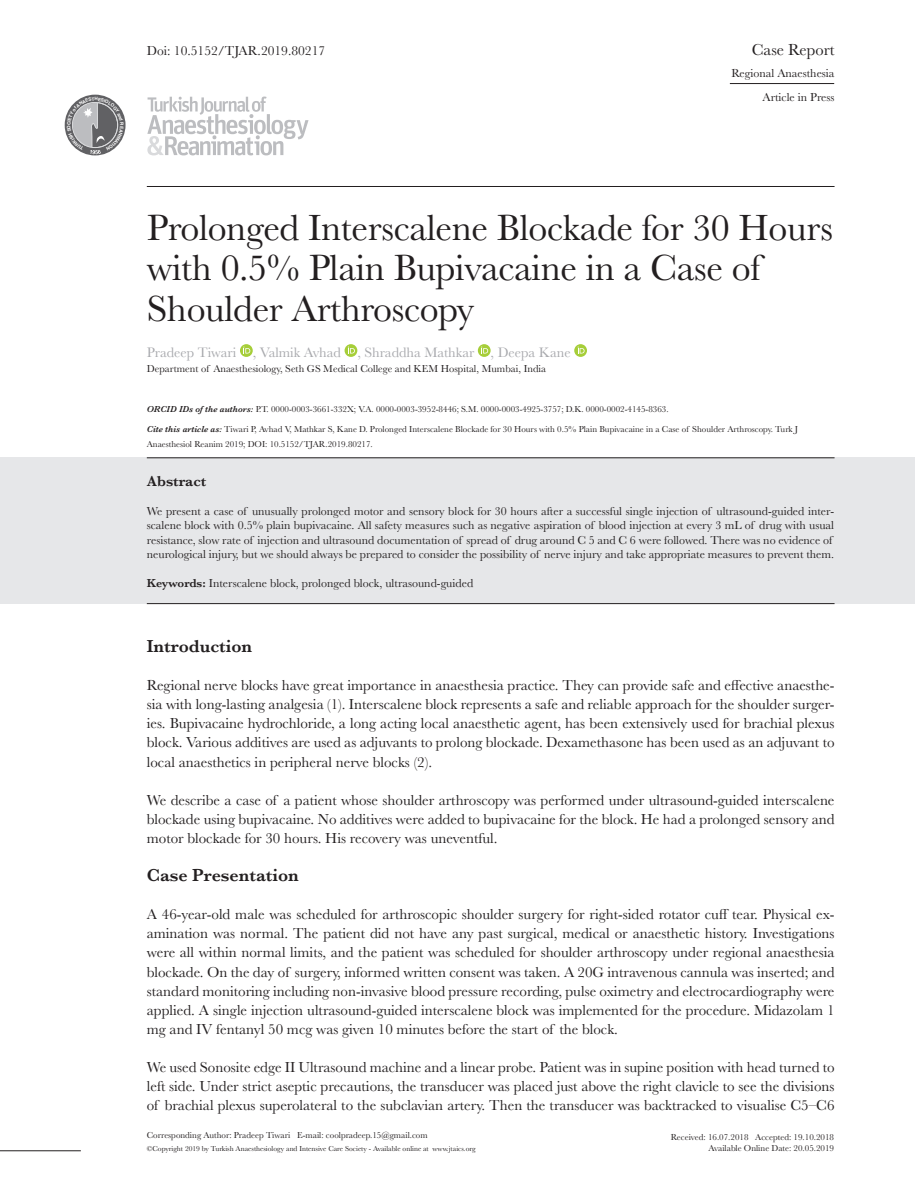
<style>
.page{position:relative;width:915px;height:1191px;background:#fff}
.page>*{position:absolute;margin:0;border:0;box-sizing:border-box;transform-origin:0 0}
.t1{font:37.8px/40.5px "Baskerville";letter-spacing:-.01em;color:#231f20}
.t2{font:600 18px "Baskerville";color:#231f20}
.t3{font:16.5px "Baskerville";color:#231f20}
.t4{font:15px/19px "Baskerville";color:#231f20;text-align:justify}
.t5{font:600 15px "Baskerville";color:#231f20}
.t6{font:14.25px "Baskerville";color:#a8a9ad}
.t7{font:13.5px "Baskerville";color:#231f20}
.t8{font:12px/14.4px "Baskerville";color:#231f20}
.t9{font:10.5px "Baskerville";color:#231f20}
.t10{font:9px/15px "Baskerville";color:#231f20}
.t11{font:7.5px "Baskerville";color:#231f20}
.s1{font-weight:600;font-style:italic}
.s2{font-weight:600}
</style>
<div class="page">
<svg style="left:147px;top:97px;width:161px;height:58px"></svg>
<svg style="left:240px;top:344px;width:13px;height:13px"></svg>
<svg style="left:243px;top:346px;width:7px;height:7px"></svg>
<svg style="left:344px;top:344px;width:13px;height:13px"></svg>
<svg style="left:348px;top:346px;width:7px;height:7px"></svg>
<svg style="left:477px;top:344px;width:13px;height:13px"></svg>
<svg style="left:481px;top:346px;width:7px;height:7px"></svg>
<svg style="left:574px;top:344px;width:12px;height:13px"></svg>
<svg style="left:577px;top:346px;width:7px;height:7px"></svg>
<hr style="left:147px;top:186px;width:687px;height:1px;background:#231f20">
<div style="left:0;top:457px;width:914px;height:147px;background:#e6e7e9"></div>
<hr style="left:147px;top:457px;width:687px;height:1px;background:#231f20">
<hr style="left:147px;top:603px;width:687px;height:1px;background:#231f20">
<hr style="left:0;top:1150px;width:81px;height:1px;background:#231f20">
<hr style="left:729px;top:83px;width:104px;height:1px;background:#231f20">
<svg style="left:65px;top:97px;width:58px;height:57px"></svg>
<p class="t7" style="left:147px;top:42px;width:180px">Doi: 10.5152/TJAR.2019.80217</p>
<p class="t3" style="left:751px;top:39px;width:84px">Case Report</p>
<p class="t8" style="left:731px;top:66px;width:105px">Regional Anaesthesia</p>
<p class="t8" style="left:762px;top:90px;width:73px">Article in Press</p>
<p class="t1" style="left:147px;top:208px;width:687px">Prolonged Interscalene Blockade for 30 Hours with 0.5% Plain Bupivacaine in a Case of<br>Shoulder Arthroscopy</p>
<p class="t6" style="left:147px;top:343px;width:425px">Pradeep Tiwari , Valmik Avhad , Shraddha Mathkar , Deepa Kane</p>
<p class="t9" style="left:147px;top:362px;width:400px">Department of Anaesthesiology, Seth GS Medical College and KEM Hospital, Mumbai, India</p>
<p class="t10" style="left:147px;top:402px;width:523px"><span class="s1">ORCID IDs of the authors:</span> P.T. 0000-0003-3661-332X; V.A. 0000-0003-3952-8446; S.M. 0000-0003-4925-3757; D.K. 0000-0002-4145-8363.</p>
<p class="t10" style="left:147px;top:421px;width:652px"><span class="s1">Cite this article as:</span> Tiwari P, Avhad V, Mathkar S, Kane D. Prolonged Interscalene Blockade for 30 Hours with 0.5% Plain Bupivacaine in a Case of Shoulder Arthroscopy. Turk J<br>Anaesthesiol Reanim 2019; DOI: 10.5152/TJAR.2019.80217.</p>
<p class="t5" style="left:147px;top:470px;width:61px">Abstract</p>
<p class="t8" style="left:147px;top:504px;width:688px">We present a case of unusually prolonged motor and sensory block for 30 hours after a successful single injection of ultrasound-guided inter&shy;scalene block with 0.5% plain bupivacaine. All safety measures such as negative aspiration of blood injection at every 3 mL of drug with usual resistance, slow rate of injection and ultrasound documentation of spread of drug around C 5 and C 6 were followed. There was no evidence of neurological injury, but we should always be prepared to consider the possibility of nerve injury and take appropriate measures to prevent them.</p>
<p class="t8" style="left:147px;top:576px;width:328px"><span class="s2">Keywords:</span> Interscalene block, prolonged block, ultrasound-guided</p>
<p class="t2" style="left:147px;top:633px;width:107px">Introduction</p>
<p class="t4" style="left:147px;top:676px;width:689px">Regional nerve blocks have great importance in anaesthesia practice. They can provide safe and effective anaesthe&shy;sia with long-lasting analgesia (1). Interscalene block represents a safe and reliable approach for the shoulder surger&shy;ies. Bupivacaine hydrochloride, a long acting local anaesthetic agent, has been extensively used for brachial plexus block. Various additives are used as adjuvants to prolong blockade. Dexamethasone has been used as an adjuvant to local anaesthetics in peripheral nerve blocks (2).</p>
<p class="t4" style="left:147px;top:790px;width:689px">We describe a case of a patient whose shoulder arthroscopy was performed under ultrasound-guided interscalene blockade using bupivacaine. No additives were added to bupivacaine for the block. He had a prolonged sensory and motor blockade for 30 hours. His recovery was uneventful.</p>
<p class="t2" style="left:147px;top:862px;width:153px">Case Presentation</p>
<p class="t4" style="left:147px;top:905px;width:689px">A 46-year-old male was scheduled for arthroscopic shoulder surgery for right-sided rotator cuff tear. Physical ex&shy;amination was normal. The patient did not have any past surgical, medical or anaesthetic history. Investigations were all within normal limits, and the patient was scheduled for shoulder arthroscopy under regional anaesthesia blockade. On the day of surgery, informed written consent was taken. A 20G intravenous cannula was inserted; and standard monitoring including non-invasive blood pressure recording, pulse oximetry and electrocardiography were applied. A single injection ultrasound-guided interscalene block was implemented for the procedure. Midazolam 1 mg and IV fentanyl 50 mcg was given 10 minutes before the start of the block.</p>
<p class="t4" style="left:147px;top:1057px;width:689px">We used Sonosite edge II Ultrasound machine and a linear probe. Patient was in supine position with head turned to left side. Under strict aseptic precautions, the transducer was placed just above the right clavicle to see the divisions of brachial plexus superolateral to the subclavian artery. Then the transducer was backtracked to visualise C5–C6</p>
<p class="t10" style="left:147px;top:1127px;width:282px">Corresponding Author: Pradeep Tiwari E-mail: coolpradeep.15@gmail.com</p>
<p class="t11" style="left:147px;top:1143px;width:330px">©Copyright 2019 by Turkish Anaesthesiology and Intensive Care Society - Available online at www.jtaics.org</p>
<p class="t10" style="left:670px;top:1129px;width:165px">Received: 16.07.2018 Accepted: 19.10.2018</p>
<p class="t10" style="left:708px;top:1140px;width:127px">Available Online Date: 20.05.2019</p>
</div>
